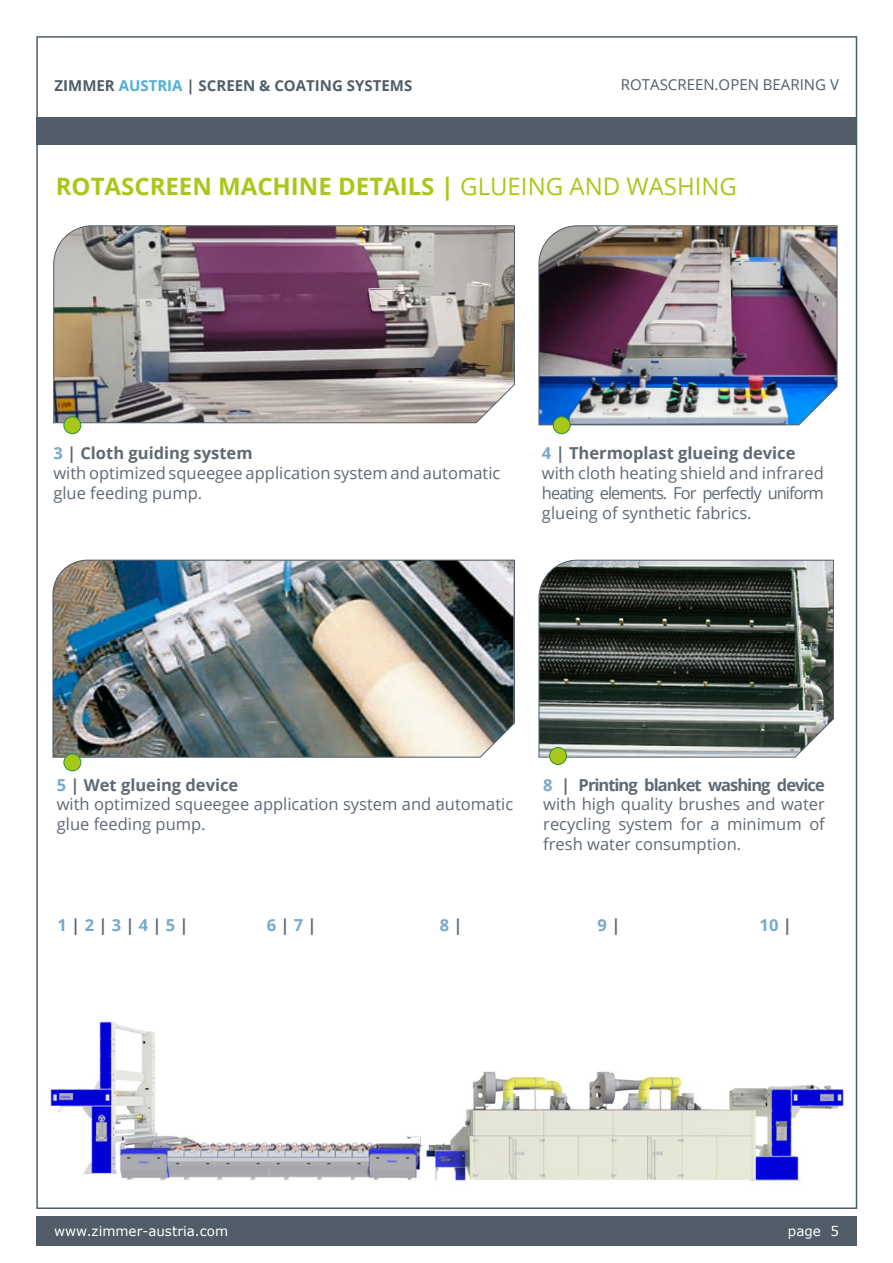
<style>
.page{position:relative;width:893px;height:1263px;background:#fff}
.page>*{position:absolute;margin:0;border:0;box-sizing:border-box;transform-origin:0 0}
.t1{font:700 24px "Open Sans";color:#a8c819}
.t2{font:16.5px/19.8px "Open Sans";color:#5f6974}
.t3{font:700 16.5px "Open Sans";color:#78a8ca}
.t4{font:700 15px "Open Sans";color:#505d68}
.t5{font:15px "Open Sans";color:#505d68}
.t6{font:13.5px "Verdana";color:#fff}
.s1{color:#51afd5}
.s2{font-weight:400}
.s3{font-weight:700;color:#78a8ca}
.s4{font-weight:700}
.s5{color:#5f6974}
</style>
<div class="page">
<div style="left:36px;top:1216px;width:821px;height:30px;background:#505d68"></div>
<div style="left:36px;top:117px;width:820px;height:28px;background:#505d68"></div>
<img style="left:49px;top:1021px;width:795px;height:162px">
<img style="left:538px;top:225px;width:300px;height:201px">
<div style="left:553px;top:417px;width:17px;height:17px;background:#a8c819;border-radius:50%"></div>
<div style="left:553px;top:416px;width:17px;height:18px;border:1px solid #278f37;border-radius:50%"></div>
<img style="left:53px;top:225px;width:462px;height:198px">
<img style="left:52px;top:559px;width:463px;height:199px">
<svg style="left:538px;top:559px;width:296px;height:199px;background:#525954"></svg>
<div style="left:549px;top:747px;width:17px;height:17px;background:#a8c819;border-radius:50%"></div>
<div style="left:549px;top:747px;width:18px;height:18px;border:1px solid #278f37;border-radius:50%"></div>
<div style="left:64px;top:754px;width:17px;height:17px;background:#a8c819;border-radius:50%"></div>
<div style="left:64px;top:753px;width:17px;height:18px;border:1px solid #278f37;border-radius:50%"></div>
<div style="left:64px;top:417px;width:17px;height:17px;background:#a8c819;border-radius:50%"></div>
<div style="left:64px;top:416px;width:17px;height:18px;border:1px solid #278f37;border-radius:50%"></div>
<p class="t4" style="left:55px;top:75px;width:359px">ZIMMER <span class="s1">AUSTRIA</span> | SCREEN &amp; COATING SYSTEMS</p>
<p class="t5" style="left:621px;top:75px;width:220px">ROTASCREEN.OPEN BEARING V</p>
<h1 class="t1" style="left:56px;top:169px;width:683px">ROTASCREEN MACHINE DETAILS | <span class="s2">GLUEING AND WASHING</span></h1>
<p class="t2" style="left:53px;top:443px;width:448px"><span class="s3">3</span> <span class="s4">| Cloth guiding system<br></span>with optimized squeegee application system and automatic glue feeding pump.</p>
<p class="t2" style="left:542px;top:443px;width:283px"><span class="s3">4</span> <span class="s4">| Thermoplast glueing device </span>with cloth heating shield and infrared heating elements. For perfectly uniform glueing of synthetic fabrics.</p>
<p class="t2" style="left:57px;top:774px;width:458px"><span class="s3">5</span> <span class="s4">| Wet glueing device<br></span>with optimized squeegee application system and automatic glue feeding pump.</p>
<p class="t2" style="left:543px;top:774px;width:283px;text-align:justify"><span class="s3">8</span> <span class="s4">| Printing blanket washing device </span>with high quality brushes and water recycling system for a minimum of fresh water consumption.</p>
<p class="t3" style="left:58px;top:913px;width:133px">1 <span class="s5">|</span> 2 <span class="s5">|</span> 3 <span class="s5">|</span> 4 <span class="s5">|</span> 5 <span class="s5">|</span></p>
<p class="t3" style="left:267px;top:913px;width:51px">6 <span class="s5">|</span> 7 <span class="s5">|</span></p>
<p class="t3" style="left:440px;top:913px;width:24px">8 <span class="s5">|</span></p>
<p class="t3" style="left:598px;top:913px;width:24px">9 <span class="s5">|</span></p>
<p class="t3" style="left:760px;top:913px;width:34px">10 <span class="s5">|</span></p>
<p class="t6" style="left:54px;top:1222px;width:176px">www.zimmer-austria.com</p>
<p class="t6" style="left:788px;top:1222px;width:53px">page 5</p>
</div>
